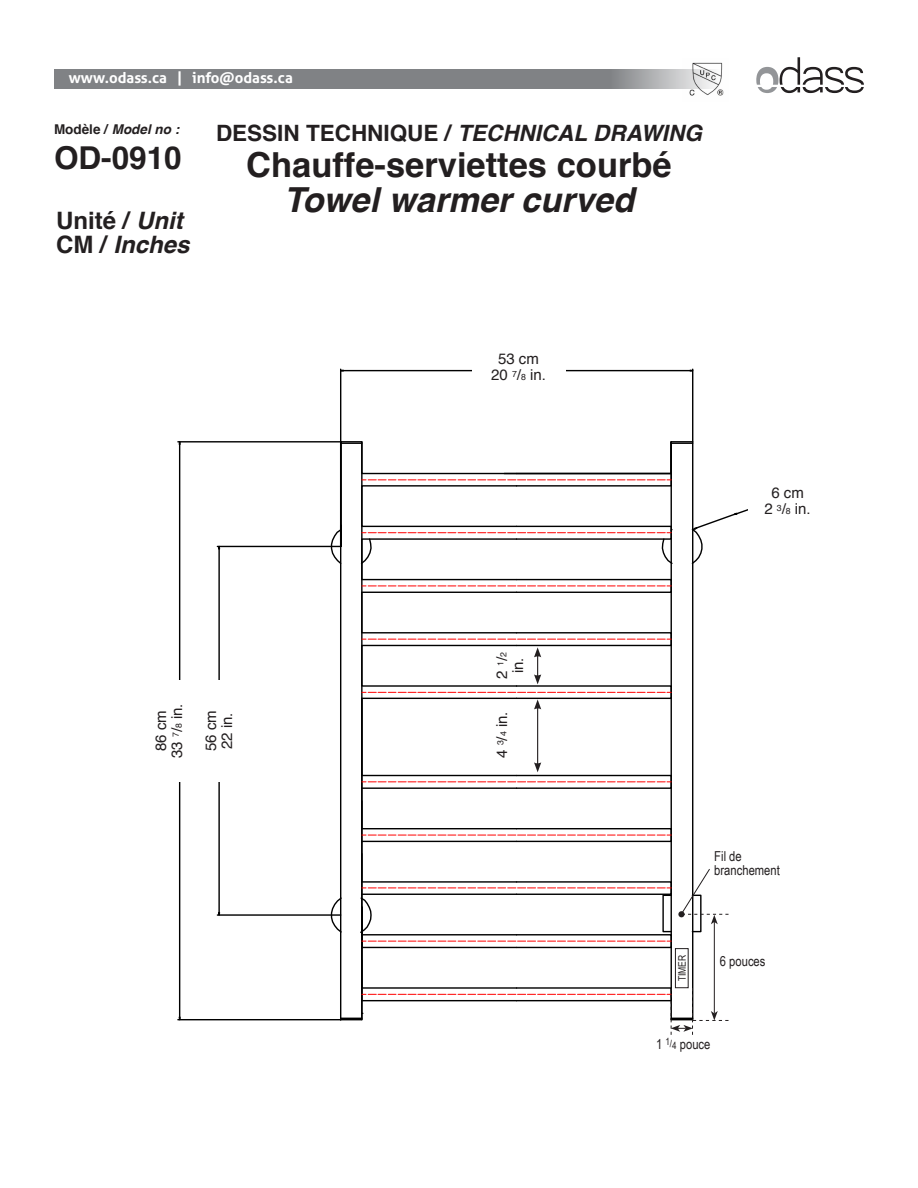
<style>
.page{position:relative;width:918px;height:1188px;background:#fff}
.page>*{position:absolute;margin:0;border:0;box-sizing:border-box;transform-origin:0 0}
.t1{font:700 34.5px "Helvetica";color:#231f20}
.t2{font:italic 700 34.5px "Helvetica";color:#231f20}
.t3{font:700 31.5px "Helvetica";color:#231f20}
.t4{font:700 24px "Helvetica";color:#231f20}
.t5{font:italic 700 24px "Helvetica";color:#231f20}
.t6{font:700 22.5px "Helvetica";color:#231f20}
.t7{font:15px "Helvetica";color:#231f20}
.t8{font:700 15px "Aller";color:#fff}
.t9{font:13.65px/13.8px "Arial Narrow";color:#231f20}
.t10{font:italic 700 13.5px "Helvetica";color:#231f20}
.t11{font:10.35px "Arial Narrow";color:#231f20}
.s1{font-style:italic}
.s2{font-style:normal}
.s3{font-size:8.7px}
.s4{font-size:9.9px}
</style>
<div class="page">
<div style="left:54px;top:69px;width:666px;height:20px;background:#808285"></div>
<svg style="left:756px;top:57px;width:108px;height:36px"></svg>
<img style="left:682px;top:62px;width:42px;height:34px">
<hr style="left:217px;top:546px;width:124px;height:1px;background:#000">
<hr style="left:217px;top:914px;width:124px;height:2px;background:#000">
<hr style="left:218px;top:549px;width:2px;height:364px;background:#000">
<hr style="left:178px;top:441px;width:163px;height:2px;background:#000">
<hr style="left:178px;top:1019px;width:163px;height:1px;background:#000">
<hr style="left:179px;top:444px;width:1px;height:573px;background:#000">
<hr style="left:340px;top:369px;width:1px;height:73px;background:#000">
<hr style="left:692px;top:369px;width:1px;height:73px;background:#000">
<hr style="left:343px;top:370px;width:347px;height:1px;background:#000">
<div style="left:153px;top:680px;width:94px;height:101px;background:#fff"></div>
<div style="left:472px;top:309px;width:93px;height:101px;background:#fff"></div>
<svg style="left:330px;top:440px;width:418px;height:595px"></svg>
<p class="t8" style="left:69px;top:69px;width:225px">www.odass.ca | info@odass.ca</p>
<p class="t6" style="left:216px;top:115px;width:487px">DESSIN TECHNIQUE / <span class="s1">TECHNICAL DRAWING</span></p>
<p class="t1" style="left:246px;top:137px;width:427px">Chauffe-serviettes courbé</p>
<p class="t2" style="left:284px;top:172px;width:352px">Towel warmer curved</p>
<p class="t4" style="left:56px;top:201px;width:128px">Unité / <span class="s1">Unit</span></p>
<p class="t5" style="left:56px;top:225px;width:135px"><span class="s2">CM /</span> Inches</p>
<p class="t10" style="left:54px;top:118px;width:127px"><span class="s2">Modèle /</span> Model no :</p>
<p class="t3" style="left:54px;top:133px;width:129px">OD-0910</p>
<p class="t7" style="left:149px;top:751px;width:42px;rotate:-90deg">86 cm</p>
<p class="t7" style="left:165px;top:758px;width:56px;rotate:-90deg">33 <sup>7</sup>/<span class="s3">8</span> in.</p>
<p class="t7" style="left:199px;top:751px;width:42px;rotate:-90deg">56 cm</p>
<p class="t7" style="left:215px;top:749px;width:38px;rotate:-90deg">22 in.</p>
<p class="t7" style="left:498px;top:347px;width:42px">53 cm</p>
<p class="t7" style="left:491px;top:363px;width:56px">20 <sup>7</sup>/<span class="s3">8</span> in.</p>
<p class="t7" style="left:490px;top:679px;width:28px;rotate:-90deg">2 <sup>1</sup>/<span class="s3">2</span></p>
<p class="t7" style="left:506px;top:673px;width:17px;rotate:-90deg">in.</p>
<p class="t7" style="left:490px;top:758px;width:48px;rotate:-90deg">4 <sup>3</sup>/<span class="s3">4</span> in.</p>
<p class="t7" style="left:771px;top:482px;width:34px">6 cm</p>
<p class="t7" style="left:764px;top:498px;width:48px">2 <sup>3</sup>/<span class="s3">8</span> in.</p>
<p class="t9" style="left:714px;top:849px;width:67px">Fil de branchement</p>
<p class="t11" style="left:675px;top:981px;width:28px;rotate:-90deg">TIMER</p>
<p class="t9" style="left:720px;top:954px;width:47px">6 pouces</p>
<p class="t9" style="left:656px;top:1037px;width:56px">1 <sup>1</sup><span class="s4">/4</span> pouce</p>
</div>
